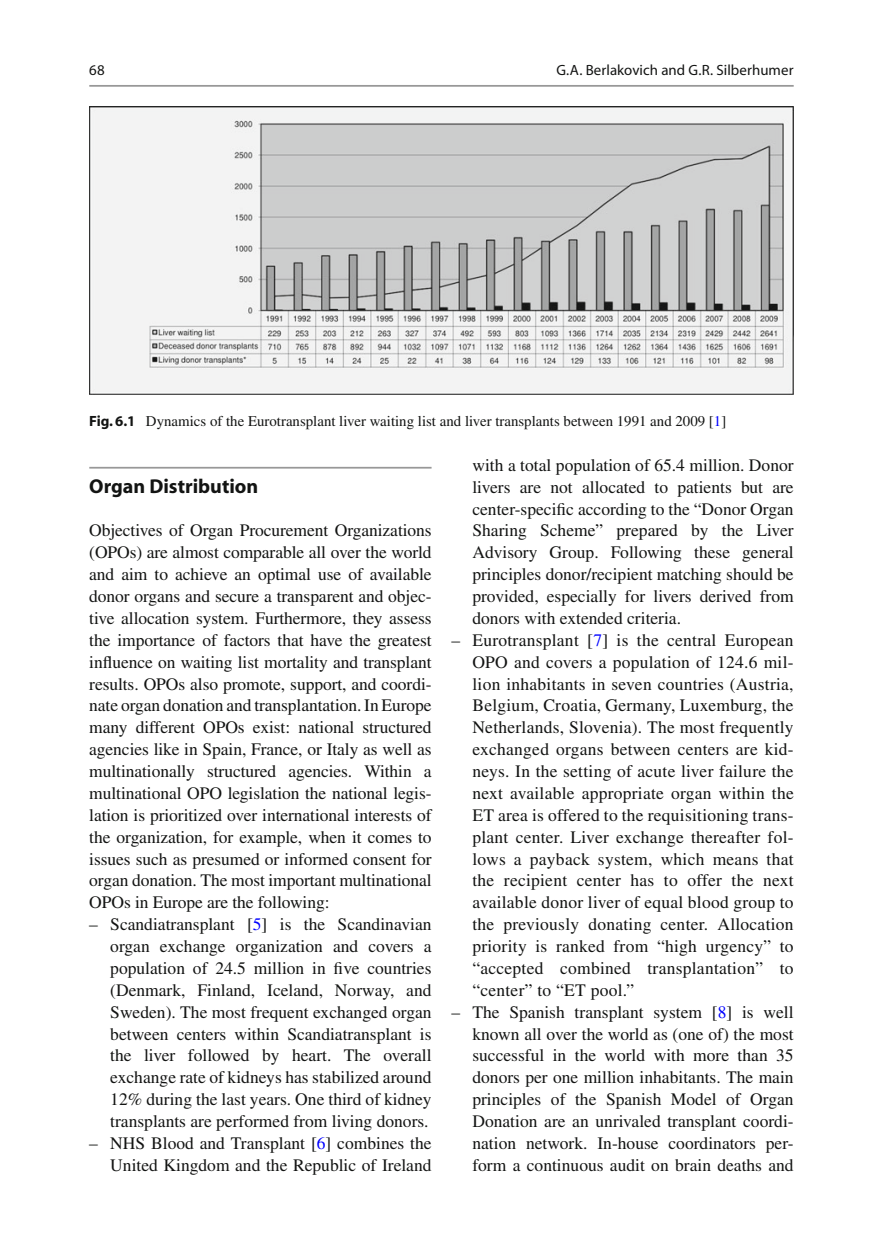
<style>
.page{position:relative;width:883px;height:1260px;background:#fff}
.page>*{position:absolute;margin:0;border:0;box-sizing:border-box;transform-origin:0 0}
.t1{font:700 20.12px "Myriad";color:#131413}
.t2{font:17.5px/21.9px "Times";color:#131413;text-align:justify}
.t3{font:14.88px "Times";color:#131413}
.t4{font:14.88px "Myriad";letter-spacing:.005em;color:#131413}
.s1{font-family:"Myriad";font-weight:700}
.s2{color:#00f}
</style>
<div class="page">
<hr style="left:89px;top:85px;width:705px;height:2px;background:#989898">
<hr style="left:89px;top:467px;width:343px;height:2px;background:#989898">
<img style="left:90px;top:106px;width:703px;height:288px">
<p class="t4" style="left:89px;top:64px;width:17px">68</p>
<p class="t4" style="left:556px;top:64px;width:239px">G.A. Berlakovich and G.R. Silberhumer</p>
<p class="t3" style="left:89px;top:416px;width:639px"><span class="s1">Fig. 6.1</span> Dynamics of the Eurotransplant liver waiting list and liver transplants between 1991 and 2009 [ <span class="s2">1</span> ]</p>
<p class="t1" style="left:89px;top:478px;width:171px">Organ Distribution</p>
<p class="t2" style="left:89px;top:521px;width:344px">Objectives of Organ Procurement Organizations (OPOs) are almost comparable all over the world and aim to achieve an optimal use of available donor organs and secure a transparent and objec&shy;tive allocation system. Furthermore, they assess the importance of factors that have the greatest in fl uence on waiting list mortality and transplant results. OPOs also promote, support, and coordi&shy;nate organ donation and transplantation. In Europe many different OPOs exist: national structured agencies like in Spain, France, or Italy as well as multinationally structured agencies. Within a multinational OPO legislation the national legis&shy;lation is prioritized over international interests of the organization, for example, when it comes to issues such as presumed or informed consent for organ donation. The most important multinational OPOs in Europe are the following:</p>
<p class="t2" style="left:110px;top:915px;width:323px;text-indent:-21px">– Scandiatransplant [ <span class="s2">5</span> ] is the Scandinavian organ exchange organization and covers a population of 24.5 million in fi ve countries (Denmark, Finland, Iceland, Norway, and Sweden). The most frequent exchanged organ between centers within Scandiatransplant is the liver followed by heart. The overall exchange rate of kidneys has stabilized around 12% during the last years. One third of kidney transplants are performed from living donors.</p>
<p class="t2" style="left:89px;top:1134px;width:344px;text-align:right">– NHS Blood and Transplant [ <span class="s2">6</span> ] combines the<br>United Kingdom and the Republic of Ireland</p>
<p class="t2" style="left:472px;top:456px;width:323px">with a total population of 65.4 million. Donor livers are not allocated to patients but are center-speci fi c according to the “Donor Organ Sharing Scheme” prepared by the Liver Advisory Group. Following these general principles donor/recipient matching should be provided, especially for livers derived from donors with extended criteria.</p>
<p class="t2" style="left:472px;top:631px;width:323px;text-indent:-21px">– Eurotransplant [ <span class="s2">7</span> ] is the central European OPO and covers a population of 124.6 mil&shy;lion inhabitants in seven countries (Austria, Belgium, Croatia, Germany, Luxemburg, the Netherlands, Slovenia). The most frequently exchanged organs between centers are kid&shy;neys. In the setting of acute liver failure the next available appropriate organ within the ET area is offered to the requisitioning trans&shy;plant center. Liver exchange thereafter fol&shy;lows a payback system, which means that the recipient center has to offer the next available donor liver of equal blood group to the previously donating center. Allocation priority is ranked from “high urgency” to “accepted combined transplantation” to “center” to “ET pool.”</p>
<p class="t2" style="left:472px;top:1003px;width:323px;text-indent:-21px">– The Spanish transplant system [ <span class="s2">8</span> ] is well known all over the world as (one of) the most successful in the world with more than 35 donors per one million inhabitants. The main principles of the Spanish Model of Organ Donation are an unrivaled transplant coordi&shy;nation network. In-house coordinators per&shy;form a continuous audit on brain deaths and</p>
</div>
